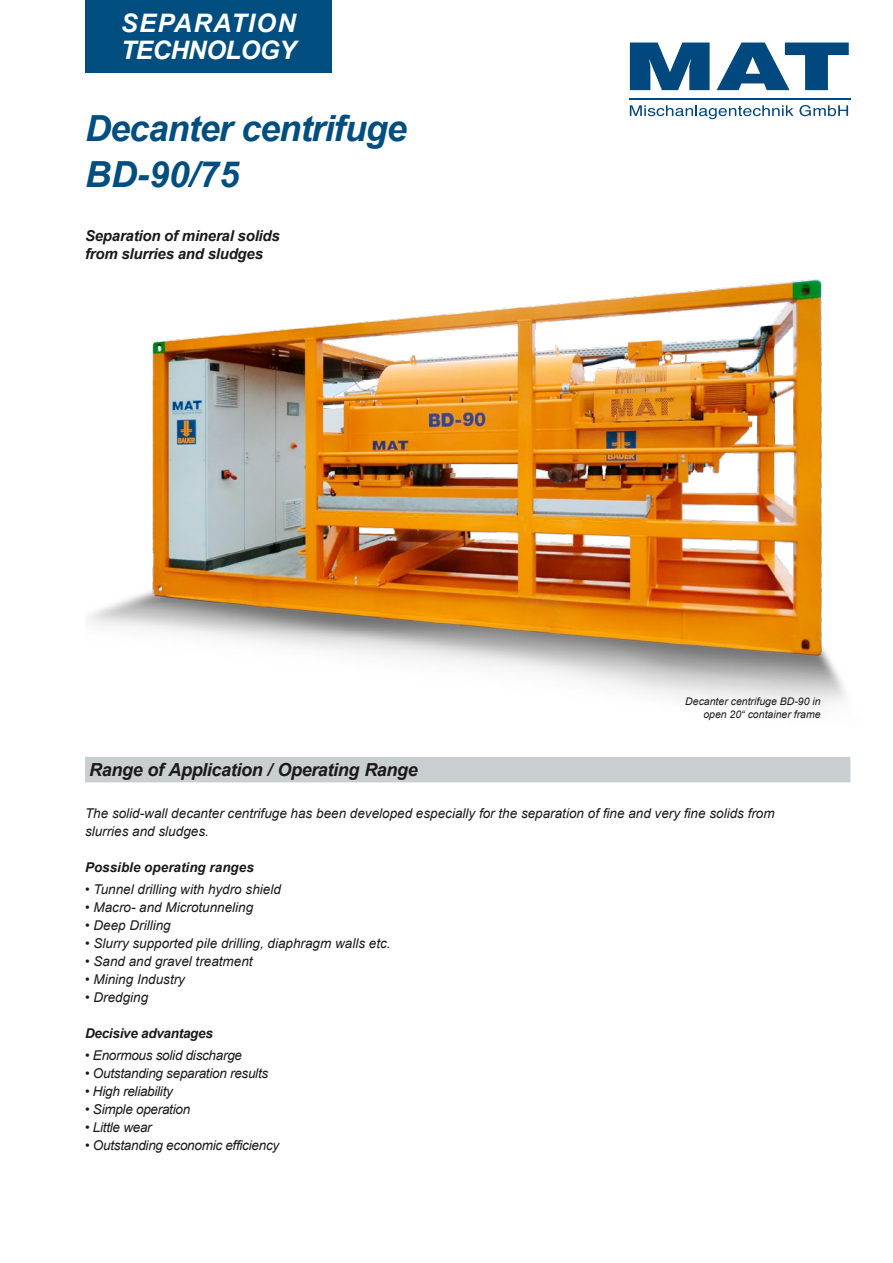
<style>
.page{position:relative;width:893px;height:1263px;background:#fff}
.page>*{position:absolute;margin:0;border:0;box-sizing:border-box;transform-origin:0 0}
.t1{font:italic 700 36px "Arial";letter-spacing:-.025em;color:#004e7f}
.t2{font:italic 700 25.5px "Arial";letter-spacing:.05em;color:#fff}
.t3{font:italic 700 25.5px "Arial";letter-spacing:-.02em;color:#fff}
.t4{font:italic 700 18px "Arial";letter-spacing:-.02em;color:#1a1a18}
.Textkörper_1{font:italic 700 15px "Arial";letter-spacing:-.015em;color:#1a1a18}
.Textkörper_1-2{font:italic 13.5px/18px "Arial";color:#1a1a18}
.Textkörper_1-3{font:italic 13.5px "Arial";letter-spacing:-.02em;color:#1a1a18}
.Textkörper_1-4{font:italic 700 13.5px "Arial";color:#1a1a18}
.Textkörper_1-5{font:italic 700 13.5px "Arial";letter-spacing:-.02em;color:#1a1a18}
.t5{font:italic 10.5px/12.6px "Arial";color:#1a1a18;text-align:right}
</style>
<div class="page">
<img style="left:88px;top:279px;width:757px;height:429px">
<div style="left:85px;top:757px;width:765px;height:25px;background:#c9ced1"></div>
<div style="left:85px;top:0;width:247px;height:72px;background:#004e7f"></div>
<svg style="left:630px;top:105px;width:163px;height:14px"></svg>
<svg style="left:799px;top:105px;width:49px;height:11px"></svg>
<svg style="left:630px;top:43px;width:80px;height:47px"></svg>
<hr style="left:629px;top:98px;width:221px;height:2px;background:#00487e">
<svg style="left:717px;top:43px;width:132px;height:47px"></svg>
<p class="t2" style="left:121px;top:8px;width:176px">SEPARATION</p>
<p class="t3" style="left:121px;top:35px;width:177px">TECHNOLOGY</p>
<p class="t1" style="left:85px;top:108px;width:323px">Decanter centrifuge</p>
<p class="t1" style="left:85px;top:154px;width:156px">BD-90/75</p>
<p class="Textkörper_1" style="left:85px;top:227px;width:196px">Separation of mineral solids</p>
<p class="Textkörper_1" style="left:85px;top:245px;width:179px">from slurries and sludges</p>
<p class="t5" style="left:685px;top:695px;width:137px">Decanter centrifuge BD-90 in open 20“ container frame</p>
<p class="t4" style="left:89px;top:760px;width:330px">Range of Application / Operating Range</p>
<p class="Textkörper_1-2" style="left:85px;top:804px;width:691px">The solid-wall decanter centrifuge has been developed especially for the separation of fine and very fine solids from slurries and sludges.</p>
<p class="Textkörper_1-4" style="left:85px;top:859px;width:170px">Possible operating ranges</p>
<p class="Textkörper_1-2" style="left:85px;top:880px;width:197px">• Tunnel drilling with hydro shield</p>
<p class="Textkörper_1-2" style="left:85px;top:898px;width:170px">• Macro- and Microtunneling</p>
<p class="Textkörper_1-2" style="left:85px;top:916px;width:87px">• Deep Drilling</p>
<p class="Textkörper_1-2" style="left:85px;top:934px;width:307px">• Slurry supported pile drilling, diaphragm walls etc.</p>
<p class="Textkörper_1-2" style="left:85px;top:952px;width:169px">• Sand and gravel treatment</p>
<p class="Textkörper_1-2" style="left:85px;top:970px;width:102px">• Mining Industry</p>
<p class="Textkörper_1-2" style="left:85px;top:988px;width:65px">• Dredging</p>
<p class="Textkörper_1-5" style="left:85px;top:1026px;width:129px">Decisive advantages</p>
<p class="Textkörper_1-3" style="left:85px;top:1048px;width:159px">• Enormous solid discharge</p>
<p class="Textkörper_1-3" style="left:85px;top:1066px;width:185px">• Outstanding separation results</p>
<p class="Textkörper_1-3" style="left:85px;top:1084px;width:89px">• High reliability</p>
<p class="Textkörper_1-3" style="left:85px;top:1102px;width:107px">• Simple operation</p>
<p class="Textkörper_1-3" style="left:85px;top:1120px;width:68px">• Little wear</p>
<p class="Textkörper_1-3" style="left:85px;top:1138px;width:196px">• Outstanding economic efficiency</p>
</div>
